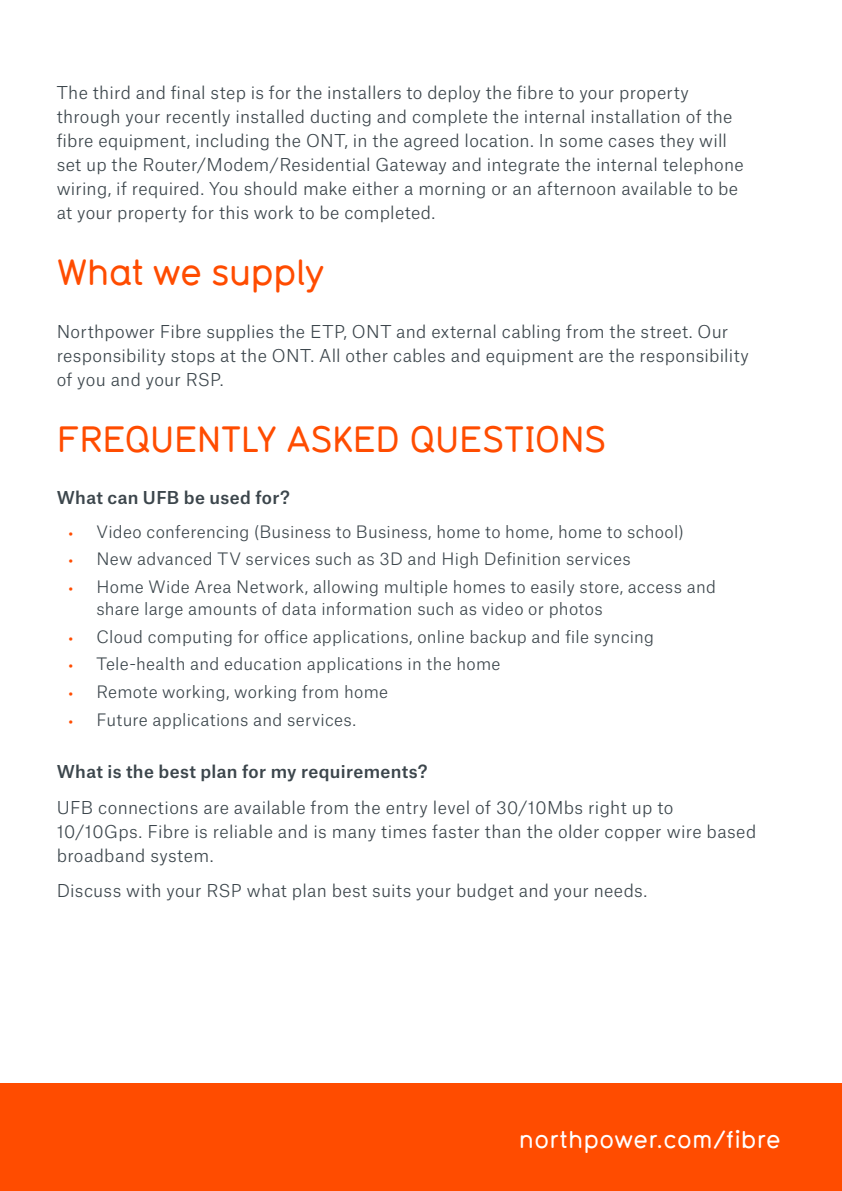
<style>
.page{position:relative;width:842px;height:1191px;background:#fff}
.page>*{position:absolute;margin:0;border:0;box-sizing:border-box;transform-origin:0 0}
.t1{font:500 36px "Typ 1451 Std";letter-spacing:-.02em;color:#ff4c00}
.t2{font:500 24px "Typ 1451 Std";letter-spacing:.01em;color:#fff}
.t3{font:300 17px/24px "Atlas Grotesk";letter-spacing:.015em;color:#3c464c}
.t4{font:500 17px "Atlas Grotesk";letter-spacing:.02em;color:#3c464c}
.t5{font:300 16.4px/22px "Atlas Grotesk";letter-spacing:.02em;color:#3c464c}
.s1{font-size:16.2px;color:#ff4c00}
</style>
<div class="page">
<div style="left:0;top:1083px;width:842px;height:108px;background:#ff4c00"></div>
<p class="t3" style="left:57px;top:79px;width:688px">The third and final step is for the installers to deploy the fibre to your property through your recently installed ducting and complete the internal installation of the fibre equipment, including the ONT, in the agreed location. In some cases they will set up the Router/Modem/Residential Gateway and integrate the internal telephone wiring, if required. You should make either a morning or an afternoon available to be at your property for this work to be completed.</p>
<h1 class="t1" style="left:57px;top:248px;width:269px">What we supply</h1>
<p class="t3" style="left:57px;top:317px;width:694px">Northpower Fibre supplies the ETP, ONT and external cabling from the street. Our responsibility stops at the ONT. All other cables and equipment are the responsibility of you and your RSP.</p>
<h1 class="t1" style="left:57px;top:415px;width:551px">FREQUENTLY ASKED QUESTIONS</h1>
<p class="t4" style="left:57px;top:484px;width:235px">What can UFB be used for?</p>
<p class="t5" style="left:68px;top:519px;width:617px"><span class="s1">•</span> Video conferencing (Business to Business, home to home, home to school)</p>
<p class="t5" style="left:68px;top:546px;width:564px"><span class="s1">•</span> New advanced TV services such as 3D and High Definition services</p>
<p class="t5" style="left:96px;top:574px;width:621px;text-indent:-28px"><span class="s1">•</span> Home Wide Area Network, allowing multiple homes to easily store, access and share large amounts of data information such as video or photos</p>
<p class="t5" style="left:68px;top:624px;width:588px"><span class="s1">•</span> Cloud computing for office applications, online backup and file syncing</p>
<p class="t5" style="left:68px;top:651px;width:434px"><span class="s1">•</span> Tele-health and education applications in the home</p>
<p class="t5" style="left:68px;top:679px;width:322px"><span class="s1">•</span> Remote working, working from home</p>
<p class="t5" style="left:68px;top:707px;width:290px"><span class="s1">•</span> Future applications and services.</p>
<p class="t4" style="left:57px;top:758px;width:372px">What is the best plan for my requirements?</p>
<p class="t3" style="left:57px;top:793px;width:701px">UFB connections are available from the entry level of 30/10Mbs right up to<br>10/10Gps. Fibre is reliable and is many times faster than the older copper wire based broadband system.</p>
<p class="t3" style="left:57px;top:877px;width:592px">Discuss with your RSP what plan best suits your budget and your needs.</p>
<h2 class="t2" style="left:519px;top:1122px;width:264px">northpower.com/fibre</h2>
</div>
